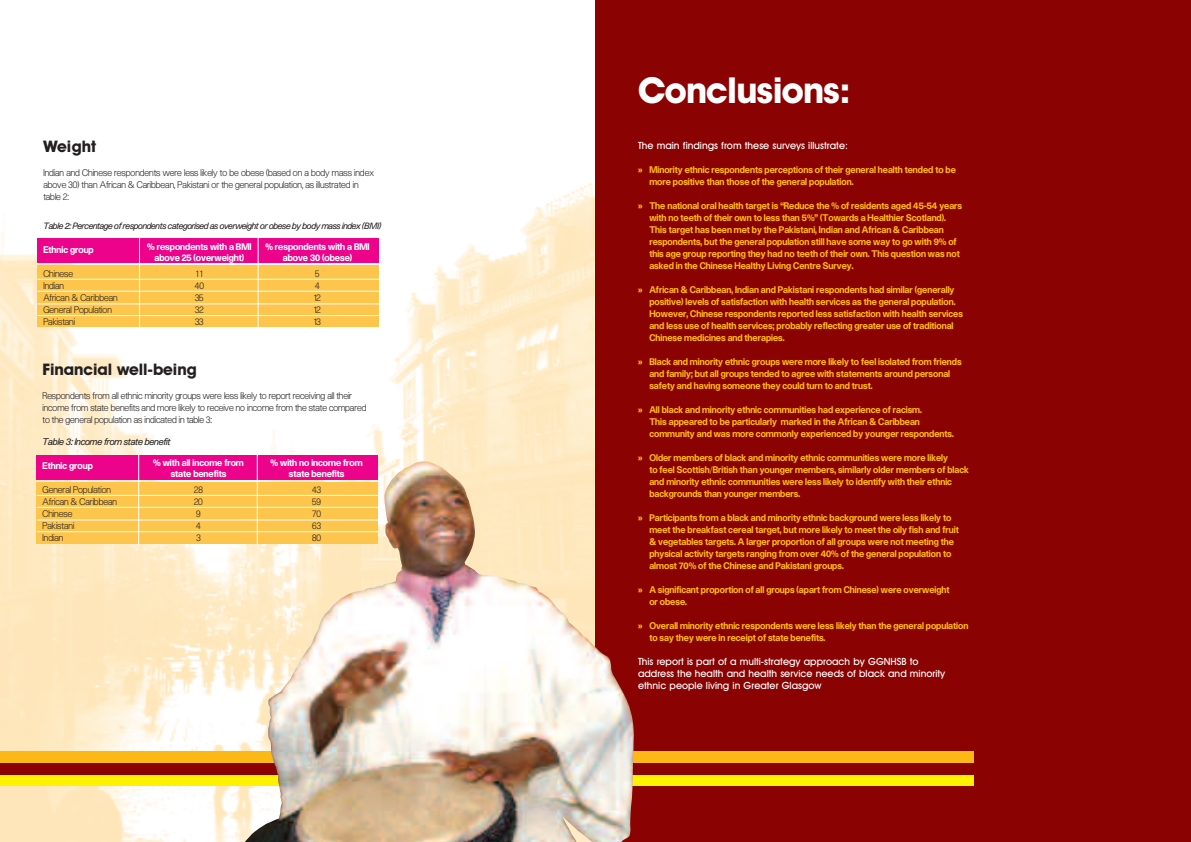
<style>
.page{position:relative;width:1191px;height:842px;background:#fff}
.page>*{position:absolute;margin:0;border:0;box-sizing:border-box;transform-origin:0 0}
.t1{font:700 36px "Avant Garde IT Cby BT";letter-spacing:-.025em;color:#fff}
.t2{font:700 16px "Avant Garde IT Cby BT";letter-spacing:-.005em;color:#231f20}
.t3{font:500 10px/12px "Avant Garde IT Cby BT";color:#fff}
.t4{font:500 9px/12px "Unica TW";color:#fcb814}
.t5{font:300 9px/12px "Unica TW";color:#231f20}
.t6{font:500 9px "Unica TW";color:#fff}
.t7{font:italic 9px "Unica TW";letter-spacing:-.015em;color:#231f20}
.t8{font:italic 8.5px "Unica TW";letter-spacing:-.03em;color:#231f20}
</style>
<div class="page">
<img style="left:0;top:183px;width:595px;height:659px">
<div style="left:595px;top:0;width:596px;height:842px;background:#8b0202"></div>
<div style="left:37px;top:455px;width:341px;height:24px;background:#ed028c"></div>
<div style="left:37px;top:482px;width:341px;height:61px;background:#fec54d"></div>
<hr style="left:37px;top:495px;width:341px;height:1px;background:#fff">
<hr style="left:37px;top:507px;width:341px;height:1px;background:#fff">
<hr style="left:37px;top:519px;width:341px;height:1px;background:#fff">
<hr style="left:37px;top:531px;width:341px;height:1px;background:#fff">
<hr style="left:138px;top:454px;width:1px;height:91px;background:#fff">
<hr style="left:257px;top:454px;width:1px;height:91px;background:#fff">
<div style="left:0;top:774px;width:973px;height:12px;background:#fff101"></div>
<div style="left:0;top:763px;width:973px;height:12px;background:#8b0202"></div>
<div style="left:0;top:752px;width:973px;height:11px;background:#fcb814"></div>
<img style="left:239px;top:461px;width:396px;height:381px">
<div style="left:38px;top:239px;width:341px;height:24px;background:#ed028c"></div>
<div style="left:38px;top:266px;width:341px;height:61px;background:#fec54d"></div>
<hr style="left:38px;top:279px;width:341px;height:1px;background:#fff">
<hr style="left:38px;top:291px;width:341px;height:1px;background:#fff">
<hr style="left:38px;top:303px;width:341px;height:1px;background:#fff">
<hr style="left:38px;top:315px;width:341px;height:1px;background:#fff">
<hr style="left:139px;top:238px;width:1px;height:91px;background:#fff">
<hr style="left:258px;top:238px;width:1px;height:91px;background:#fff">
<h2 class="t2" style="left:43px;top:141px;width:54px">Weight</h2>
<p class="t5" style="left:43px;top:167px;width:332px">Indian and Chinese respondents were less likely to be obese (based on a body mass index above 30) than African &amp; Caribbean, Pakistani or the general population, as illustrated in table 2:</p>
<p class="t8" style="left:43px;top:221px;width:339px">Table 2: Percentage of respondents categorised as overweight or obese by body mass index (BMI)</p>
<p class="t6" style="left:43px;top:244px;width:52px">Ethnic group</p>
<p class="t6" style="left:147px;top:241px;width:106px">% respondents with a BMI</p>
<p class="t6" style="left:265px;top:241px;width:106px">% respondents with a BMI</p>
<p class="t6" style="left:154px;top:252px;width:91px">above 25 (overweight)</p>
<p class="t6" style="left:283px;top:252px;width:71px">above 30 (obese)</p>
<p class="t5" style="left:43px;top:268px;width:31px">Chinese</p>
<p class="t5" style="left:196px;top:268px;width:8px">11</p>
<p class="t5" style="left:315px;top:268px;width:6px">5</p>
<p class="t5" style="left:43px;top:280px;width:22px">Indian</p>
<p class="t5" style="left:195px;top:280px;width:11px">40</p>
<p class="t5" style="left:315px;top:280px;width:6px">4</p>
<p class="t5" style="left:43px;top:292px;width:76px">African &amp; Caribbean</p>
<p class="t5" style="left:195px;top:292px;width:10px">35</p>
<p class="t5" style="left:314px;top:292px;width:8px">12</p>
<p class="t5" style="left:43px;top:304px;width:70px">General Population</p>
<p class="t5" style="left:195px;top:304px;width:10px">32</p>
<p class="t5" style="left:314px;top:304px;width:8px">12</p>
<p class="t5" style="left:43px;top:316px;width:33px">Pakistani</p>
<p class="t5" style="left:195px;top:316px;width:10px">33</p>
<p class="t5" style="left:314px;top:316px;width:8px">13</p>
<h2 class="t2" style="left:43px;top:364px;width:156px">Financial well-being</h2>
<p class="t5" style="left:43px;top:390px;width:325px">Respondents from all ethnic minority groups were less likely to report receiving all their income from state benefits and more likely to receive no income from the state compared to the general population as indicated in table 3:</p>
<p class="t7" style="left:43px;top:436px;width:129px">Table 3: Income from state benefit</p>
<p class="t6" style="left:43px;top:460px;width:52px">Ethnic group</p>
<p class="t6" style="left:153px;top:457px;width:92px">% with all income from</p>
<p class="t6" style="left:271px;top:457px;width:94px">% with no income from</p>
<p class="t6" style="left:171px;top:468px;width:57px">state benefits</p>
<p class="t6" style="left:289px;top:468px;width:57px">state benefits</p>
<p class="t5" style="left:43px;top:484px;width:70px">General Population</p>
<p class="t5" style="left:194px;top:484px;width:10px">28</p>
<p class="t5" style="left:312px;top:484px;width:10px">43</p>
<p class="t5" style="left:43px;top:496px;width:76px">African &amp; Caribbean</p>
<p class="t5" style="left:194px;top:496px;width:10px">20</p>
<p class="t5" style="left:312px;top:496px;width:10px">59</p>
<p class="t5" style="left:43px;top:508px;width:31px">Chinese</p>
<p class="t5" style="left:196px;top:508px;width:6px">9</p>
<p class="t5" style="left:312px;top:508px;width:10px">70</p>
<p class="t5" style="left:43px;top:520px;width:33px">Pakistani</p>
<p class="t5" style="left:196px;top:520px;width:6px">4</p>
<p class="t5" style="left:312px;top:520px;width:10px">63</p>
<p class="t5" style="left:43px;top:532px;width:22px">Indian</p>
<p class="t5" style="left:196px;top:532px;width:6px">3</p>
<p class="t5" style="left:312px;top:532px;width:11px">80</p>
<h1 class="t1" style="left:638px;top:78px;width:214px">Conclusions:</h1>
<p class="t3" style="left:638px;top:140px;width:211px">The main findings from these surveys illustrate:</p>
<p class="t4" style="left:649px;top:164px;width:308px;text-indent:-11px">&gt; Minority ethnic respondents perceptions of their general health tended to be more positive than those of the general population.</p>
<p class="t4" style="left:649px;top:200px;width:314px;text-indent:-11px">&gt; The national oral health target is “Reduce the % of residents aged 45-54 years with no teeth of their own to less than 5%” (Towards a Healthier Scotland).<br>This target has been met by the Pakistani, Indian and African &amp; Caribbean respondents, but the general population still have some way to go with 9% of this age group reporting they had no teeth of their own. This question was not asked in the Chinese Healthy Living Centre Survey.</p>
<p class="t4" style="left:649px;top:284px;width:315px;text-indent:-11px">&gt; African &amp; Caribbean, Indian and Pakistani respondents had similar (generally positive) levels of satisfaction with health services as the general population.<br>However, Chinese respondents reported less satisfaction with health services and less use of health services; probably reflecting greater use of traditional Chinese medicines and therapies.</p>
<p class="t4" style="left:649px;top:356px;width:314px;text-indent:-11px">&gt; Black and minority ethnic groups were more likely to feel isolated from friends and family; but all groups tended to agree with statements around personal safety and having someone they could turn to and trust.</p>
<p class="t4" style="left:649px;top:404px;width:306px;text-indent:-11px">&gt; All black and minority ethnic communities had experience of racism.<br>This appeared to be particularly marked in the African &amp; Caribbean community and was more commonly experienced by younger respondents.</p>
<p class="t4" style="left:649px;top:452px;width:321px;text-indent:-11px">&gt; Older members of black and minority ethnic communities were more likely<br>to feel Scottish/British than younger members, similarly older members of black and minority ethnic communities were less likely to identify with their ethnic backgrounds than younger members.</p>
<p class="t4" style="left:649px;top:512px;width:311px;text-indent:-11px">&gt; Participants from a black and minority ethnic background were less likely to meet the breakfast cereal target, but more likely to meet the oily fish and fruit &amp; vegetables targets. A larger proportion of all groups were not meeting the physical activity targets ranging from over 40% of the general population to almost 70% of the Chinese and Pakistani groups.</p>
<p class="t4" style="left:649px;top:584px;width:302px;text-indent:-11px">&gt; A significant proportion of all groups (apart from Chinese) were overweight or obese.</p>
<p class="t4" style="left:649px;top:620px;width:320px;text-indent:-11px">&gt; Overall minority ethnic respondents were less likely than the general population to say they were in receipt of state benefits.</p>
<p class="t3" style="left:638px;top:656px;width:309px">This report is part of a multi-strategy approach by GGNHSB to address the health and health service needs of black and minority ethnic people living in Greater Glasgow</p>
</div>
